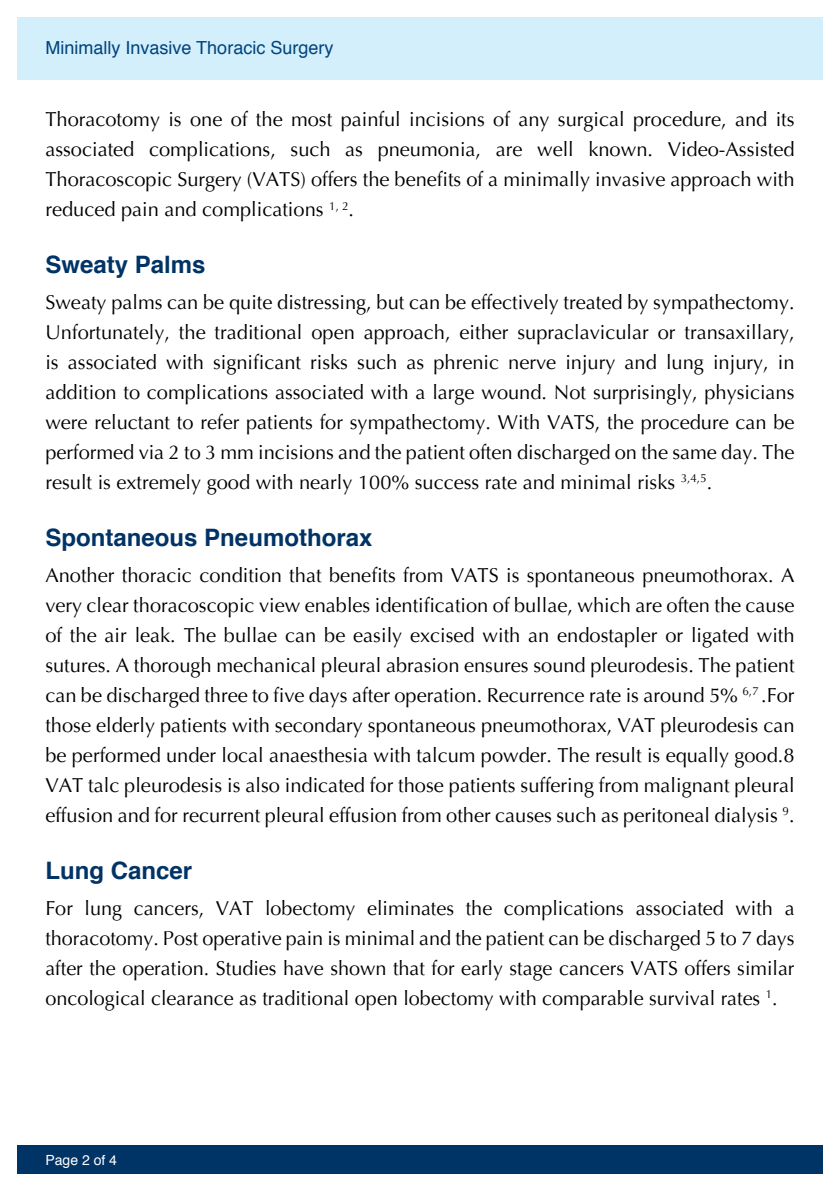
<style>
.page{position:relative;width:840px;height:1191px;background:#fff}
.page>*{position:absolute;margin:0;border:0;box-sizing:border-box;transform-origin:0 0}
.t1{font:700 24px "Helvetica";color:#036}
.t2{font:20px/30px "Optima";color:#000;text-align:justify}
.t3{font:18px "Helvetica";color:#00447c}
.t4{font:14px "Helvetica";color:#fff}
</style>
<div class="page">
<div style="left:17px;top:1145px;width:805px;height:29px;background:#036"></div>
<div style="left:17px;top:18px;width:805px;height:62px;background:#d4effc"></div>
<p class="t3" style="left:45px;top:34px;width:289px">Minimally Invasive Thoracic Surgery</p>
<p class="t2" style="left:45px;top:105px;width:750px">Thoracotomy is one of the most painful incisions of any surgical procedure, and its associated complications, such as pneumonia, are well known. Video-Assisted Thoracoscopic Surgery (VATS) offers the benefits of a minimally invasive approach with reduced pain and complications <sup>1,</sup> <sup>2</sup>.</p>
<p class="t1" style="left:45px;top:245px;width:162px">Sweaty Palms</p>
<p class="t2" style="left:45px;top:288px;width:750px">Sweaty palms can be quite distressing, but can be effectively treated by sympathectomy.<br>Unfortunately, the traditional open approach, either supraclavicular or transaxillary, is associated with significant risks such as phrenic nerve injury and lung injury, in addition to complications associated with a large wound. Not surprisingly, physicians were reluctant to refer patients for sympathectomy. With VATS, the procedure can be performed via 2 to 3 mm incisions and the patient often discharged on the same day. The result is extremely good with nearly 100% success rate and minimal risks <sup>3,4,5</sup>.</p>
<p class="t1" style="left:45px;top:518px;width:328px">Spontaneous Pneumothorax</p>
<p class="t2" style="left:45px;top:560px;width:750px">Another thoracic condition that benefits from VATS is spontaneous pneumothorax. A very clear thoracoscopic view enables identification of bullae, which are often the cause of the air leak. The bullae can be easily excised with an endostapler or ligated with sutures. A thorough mechanical pleural abrasion ensures sound pleurodesis. The patient can be discharged three to five days after operation. Recurrence rate is around 5% <sup>6,7</sup> .For those elderly patients with secondary spontaneous pneumothorax, VAT pleurodesis can be performed under local anaesthesia with talcum powder. The result is equally good.8<br>VAT talc pleurodesis is also indicated for those patients suffering from malignant pleural effusion and for recurrent pleural effusion from other causes such as peritoneal dialysis <sup>9</sup>.</p>
<p class="t1" style="left:45px;top:851px;width:148px">Lung Cancer</p>
<p class="t2" style="left:45px;top:893px;width:750px">For lung cancers, VAT lobectomy eliminates the complications associated with a thoracotomy. Post operative pain is minimal and the patient can be discharged 5 to 7 days after the operation. Studies have shown that for early stage cancers VATS offers similar oncological clearance as traditional open lobectomy with comparable survival rates <sup>1</sup>.</p>
<p class="t4" style="left:45px;top:1149px;width:73px">Page 2 of 4</p>
</div>
